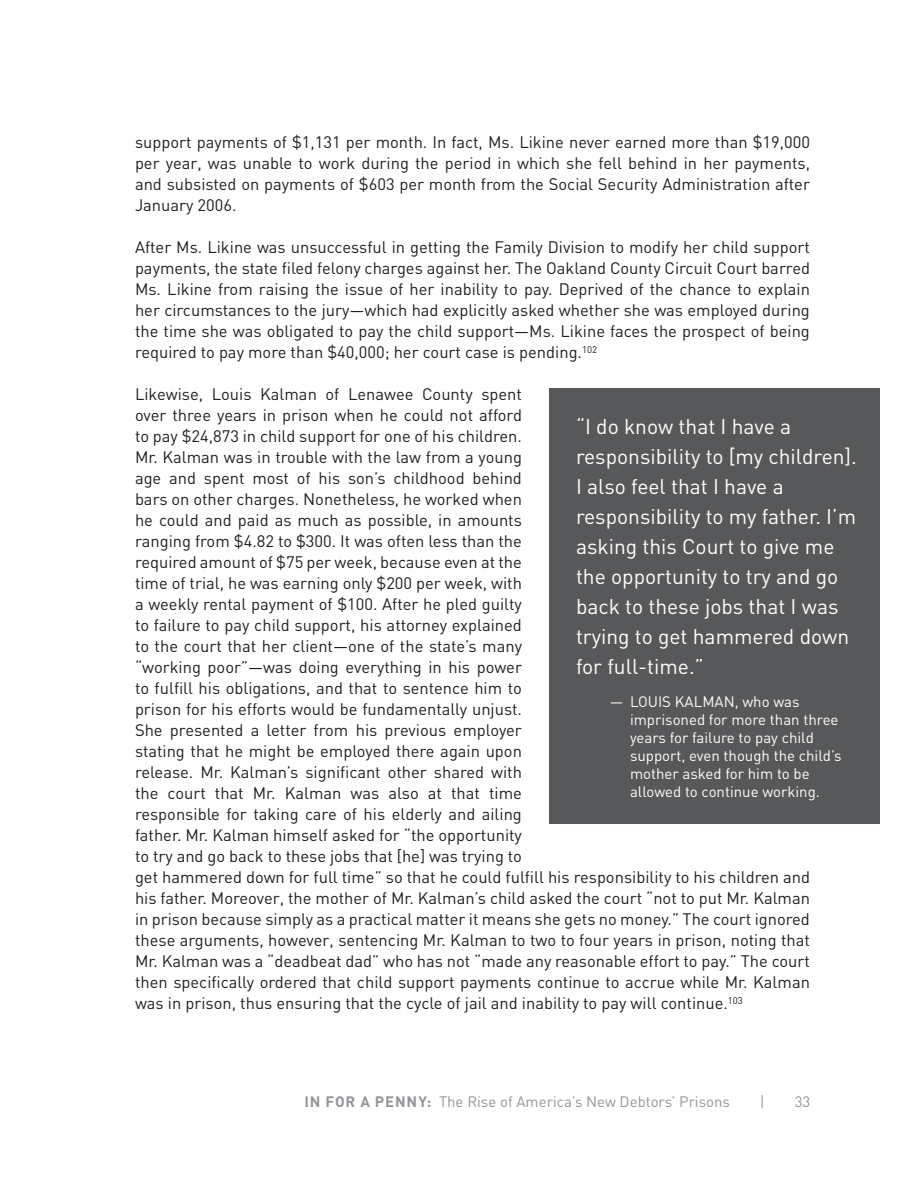
<style>
.page{position:relative;width:918px;height:1188px;background:#fff}
.page>*{position:absolute;margin:0;border:0;box-sizing:border-box;transform-origin:0 0}
.t1{font:21px/30px "DIN";color:#fff}
.t2{font:16.5px/21px "DIN";color:#231f20;text-align:justify}
.t3{font:15px/18px "DIN";color:#fff}
.t4{font:15px "DIN";color:#939598}
.s1{font-weight:700}
</style>
<div class="page">
<div style="left:549px;top:388px;width:331px;height:436px;background:#57585a"></div>
<p class="t2" style="left:135px;top:132px;width:677px">support payments of $1,131 per month. In fact, Ms. Likine never earned more than $19,000 per year, was unable to work during the period in which she fell behind in her payments, and subsisted on payments of $603 per month from the Social Security Administration after January 2006.</p>
<p class="t2" style="left:135px;top:237px;width:677px">After Ms. Likine was unsuccessful in getting the Family Division to modify her child support payments, the state filed felony charges against her. The Oakland County Circuit Court barred Ms. Likine from raising the issue of her inability to pay. Deprived of the chance to explain her circumstances to the jury—which had explicitly asked whether she was employed during the time she was obligated to pay the child support—Ms. Likine faces the prospect of being required to pay more than $40,000; her court case is pending.<sup>102</sup></p>
<p class="t2" style="left:135px;top:384px;width:677px;text-align:left">Likewise, Louis Kalman of Lenawee County spent<br>over three years in prison when he could not afford<br>to pay $24,873 in child support for one of his children.<br>Mr. Kalman was in trouble with the law from a young<br>age and spent most of his son’s childhood behind<br>bars on other charges. Nonetheless, he worked when<br>he could and paid as much as possible, in amounts<br>ranging from $4.82 to $300. It was often less than the<br>required amount of $75 per week, because even at the<br>time of trial, he was earning only $200 per week, with<br>a weekly rental payment of $100. After he pled guilty<br>to failure to pay child support, his attorney explained<br>to the court that her client—one of the state’s many<br>“working poor”—was doing everything in his power<br>to fulfill his obligations, and that to sentence him to<br>prison for his efforts would be fundamentally unjust.<br>She presented a letter from his previous employer<br>stating that he might be employed there again upon<br>release. Mr. Kalman’s significant other shared with<br>the court that Mr. Kalman was also at that time<br>responsible for taking care of his elderly and ailing<br>father. Mr. Kalman himself asked for “the opportunity<br>to try and go back to these jobs that [he] was trying to<br>get hammered down for full time” so that he could fulfill his responsibility to his children and his father. Moreover, the mother of Mr. Kalman’s child asked the court “not to put Mr. Kalman in prison because simply as a practical matter it means she gets no money.” The court ignored these arguments, however, sentencing Mr. Kalman to two to four years in prison, noting that Mr. Kalman was a “deadbeat dad” who has not “made any reasonable effort to pay.” The court then specifically ordered that child support payments continue to accrue while Mr. Kalman was in prison, thus ensuring that the cycle of jail and inability to pay will continue.<sup>103</sup></p>
<p class="t1" style="left:576px;top:411px;width:282px">“I do know that I have a responsibility to [my children].<br>I also feel that I have a responsibility to my father. I’m asking this Court to give me the opportunity to try and go back to these jobs that I was trying to get hammered down for full-time.”</p>
<p class="t3" style="left:630px;top:692px;width:213px;text-indent:-20px">— LOUIS KALMAN, who was imprisoned for more than three years for failure to pay child support, even though the child’s mother asked for him to be allowed to continue working.</p>
<p class="t4" style="left:304px;top:1092px;width:427px"><span class="s1">IN FOR A PENNY:</span> The Rise of America’s New Debtors’ Prisons</p>
<p class="t4" style="left:760px;top:1092px;width:6px">|</p>
<p class="t4" style="left:795px;top:1092px;width:17px">33</p>
</div>
